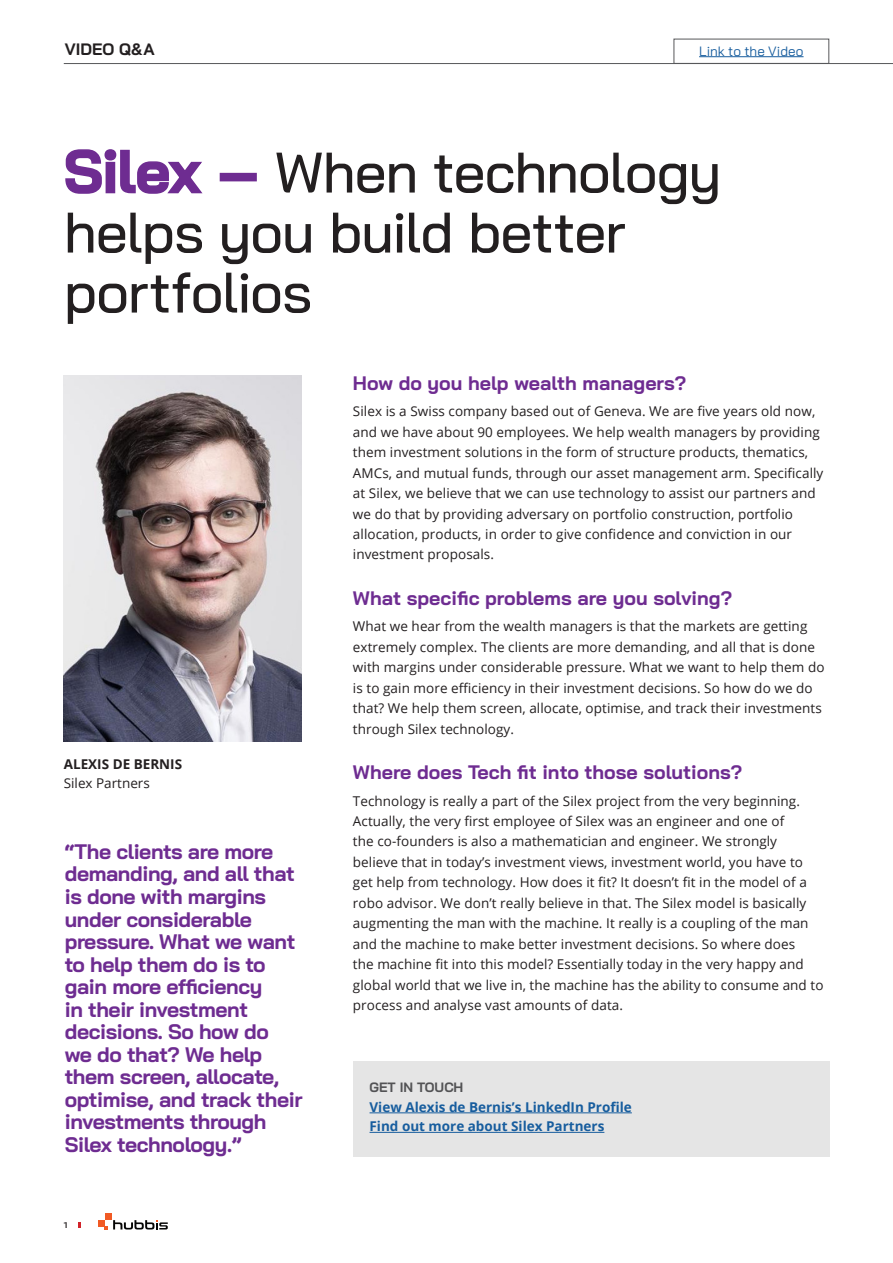
<style>
.page{position:relative;width:893px;height:1263px;background:#fff}
.page>*{position:absolute;margin:0;border:0;box-sizing:border-box;transform-origin:0 0}
.t1{font:500 57px/60px "Bai Jamjuree";letter-spacing:-.02em;color:#231f20}
.t2{font:700 21px/22.5px "Bai Jamjuree";letter-spacing:-.02em;color:#6e2c91}
.Subtitle{font:700 19.5px "Bai Jamjuree";color:#6e2c91}
.t3{font:700 16.5px "Bai Jamjuree";color:#231f20}
.content_style_no_hyp{font:13.5px/20.4px "Open Sans";letter-spacing:.005em;color:#231f20}
.Name_font{font:700 13.5px "Open Sans";color:#175d9e}
.t4{font:13.5px "Bai Jamjuree";letter-spacing:.005em;color:#175d9e}
.t5{font:700 13.5px "Open Sans";color:#231f20}
.Name_font-2{font:700 13.5px "Bai Jamjuree";color:#535355}
.t6{font:12px "National";color:#231f20}
.s1{font-weight:700;font-size:60px;color:#6e2c91}
</style>
<div class="page">
<hr style="left:64px;top:63px;width:829px;height:1px;background:#57585a">
<svg style="left:79px;top:1222px;width:2px;height:6px"></svg>
<div style="left:98px;top:1220px;width:7px;height:6px;background:#f15a24"></div>
<svg style="left:105px;top:1214px;width:63px;height:15px"></svg>
<div style="left:674px;top:39px;width:155px;height:25px;border:1px solid #57585a"></div>
<img style="left:64px;top:375px;width:238px;height:366px">
<hr style="left:699px;top:56px;width:104px;height:1px;background:#175d9e">
<div style="left:353px;top:1061px;width:476px;height:95px;background:#e5e5e5"></div>
<hr style="left:370px;top:1112px;width:262px;height:1px;background:#175d9e">
<hr style="left:370px;top:1132px;width:234px;height:1px;background:#175d9e">
<p class="t3" style="left:65px;top:39px;width:91px">VIDEO Q&amp;A</p>
<p class="t4" style="left:699px;top:39px;width:106px">Link to the Video</p>
<p class="t1" style="left:64px;top:143px;width:659px"><span class="s1">Silex –</span> When technology helps you build better portfolios</p>
<p class="t5" style="left:64px;top:754px;width:120px">ALEXIS DE BERNIS</p>
<p class="content_style_no_hyp" style="left:64px;top:773px;width:88px">Silex Partners</p>
<p class="t2" style="left:65px;top:840px;width:239px">“The clients are more demanding, and all that is done with margins under considerable pressure. What we want to help them do is to gain more efficiency<br>in their investment decisions. So how do<br>we do that? We help them screen, allocate, optimise, and track their investments through<br>Silex technology.”</p>
<p class="t6" style="left:64px;top:1216px;width:6px">1</p>
<p class="Subtitle" style="left:353px;top:371px;width:335px">How do you help wealth managers?</p>
<p class="content_style_no_hyp" style="left:353px;top:401px;width:472px">Silex is a Swiss company based out of Geneva. We are five years old now, and we have about 90 employees. We help wealth managers by providing them investment solutions in the form of structure products, thematics, AMCs, and mutual funds, through our asset management arm. Specifically at Silex, we believe that we can use technology to assist our partners and we do that by providing adversary on portfolio construction, portfolio allocation, products, in order to give confidence and conviction in our investment proposals.</p>
<p class="Subtitle" style="left:353px;top:586px;width:381px">What specific problems are you solving?</p>
<p class="content_style_no_hyp" style="left:353px;top:616px;width:473px">What we hear from the wealth managers is that the markets are getting extremely complex. The clients are more demanding, and all that is done with margins under considerable pressure. What we want to help them do is to gain more efficiency in their investment decisions. So how do we do that? We help them screen, allocate, optimise, and track their investments through Silex technology.</p>
<p class="Subtitle" style="left:353px;top:761px;width:391px">Where does Tech fit into those solutions?</p>
<p class="content_style_no_hyp" style="left:353px;top:790px;width:472px">Technology is really a part of the Silex project from the very beginning.<br>Actually, the very first employee of Silex was an engineer and one of<br>the co-founders is also a mathematician and engineer. We strongly believe that in today’s investment views, investment world, you have to get help from technology. How does it fit? It doesn’t fit in the model of a robo advisor. We don’t really believe in that. The Silex model is basically augmenting the man with the machine. It really is a coupling of the man and the machine to make better investment decisions. So where does<br>the machine fit into this model? Essentially today in the very happy and global world that we live in, the machine has the ability to consume and to process and analyse vast amounts of data.</p>
<p class="Name_font-2" style="left:370px;top:1080px;width:95px">GET IN TOUCH</p>
<p class="Name_font" style="left:370px;top:1097px;width:264px">View Alexis de Bernis’s LinkedIn Profile</p>
<p class="Name_font" style="left:370px;top:1117px;width:236px">Find out more about Silex Partners</p>
</div>
